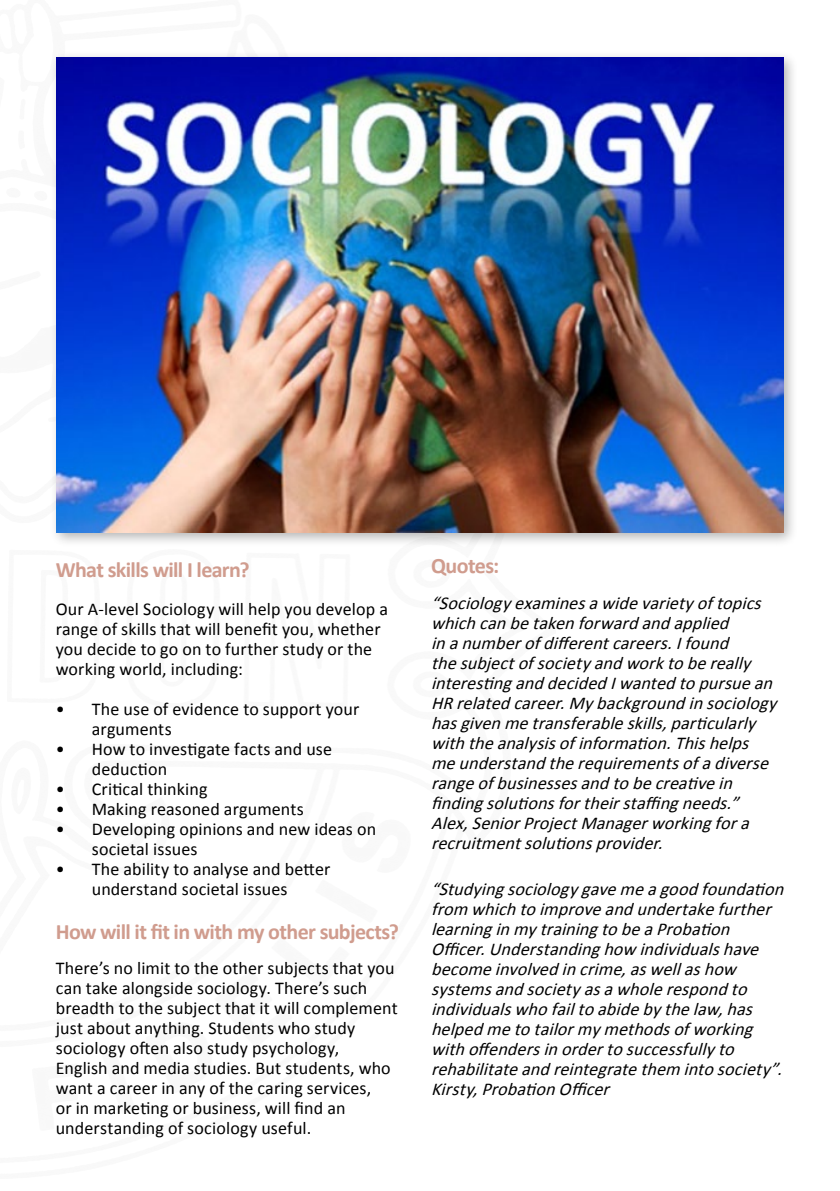
<style>
.page{position:relative;width:840px;height:1191px;background:#fff}
.page>*{position:absolute;margin:0;border:0;box-sizing:border-box;transform-origin:0 0}
.t1{font:700 22px "Calibri";letter-spacing:-.03em;color:#d09c8e}
.t2{font:italic 18px/20px "Calibri";color:#000}
.t3{font:18px/20px "Calibri";letter-spacing:.005em;color:#000}
</style>
<div class="page">
<div style="left:49px;top:50px;width:748px;height:497px;background:#000;opacity:.3"></div>
<img style="left:57px;top:58px;width:725px;height:475px">
<p class="t1" style="left:56px;top:554px;width:195px">What skills will I learn?</p>
<p class="t1" style="left:431px;top:550px;width:70px">Quotes:</p>
<p class="t3" style="left:56px;top:598px;width:333px">Our A-level Sociology will help you develop a range of skills that will benefit you, whether you decide to go on to further study or the working world, including:</p>
<p class="t3" style="left:92px;top:698px;width:269px;text-indent:-36px">• The use of evidence to support your arguments</p>
<p class="t3" style="left:92px;top:738px;width:242px;text-indent:-36px">• How to investigate facts and use deduction</p>
<p class="t3" style="left:56px;top:778px;width:153px">• Critical thinking</p>
<p class="t3" style="left:56px;top:798px;width:249px">• Making reasoned arguments</p>
<p class="t3" style="left:92px;top:818px;width:286px;text-indent:-36px">• Developing opinions and new ideas on societal issues</p>
<p class="t3" style="left:56px;top:858px;width:276px;text-align:center">• The ability to analyse and better understand societal issues</p>
<p class="t1" style="left:56px;top:915px;width:344px">How will it fit in with my other subjects?</p>
<p class="t3" style="left:56px;top:957px;width:343px">There’s no limit to the other subjects that you can take alongside sociology. There’s such breadth to the subject that it will complement just about anything. Students who study sociology often also study psychology,<br>English and media studies. But students, who want a career in any of the caring services,<br>or in marketing or business, will find an understanding of sociology useful.</p>
<p class="t2" style="left:431px;top:592px;width:352px">“Sociologyexaminesawidevarietyoftopics whichcanbetakenforwardandapplied inanumberofdifferentcareers.Ifound thesubjectofsocietyandworktobereally interestinganddecidedIwantedtopursuean HRrelatedcareer.Mybackgroundinsociology hasgivenmetransferableskills,particularly withtheanalysisofinformation.Thishelps meunderstandtherequirementsofadiverse rangeofbusinessesandtobecreativein findingsolutionsfortheirstaffingneeds.” Alex,SeniorProjectManagerworkingfora recruitmentsolutionsprovider.</p>
<p class="t2" style="left:431px;top:877px;width:359px">“Studyingsociologygavemeagoodfoundation from whichtoimproveandundertakefurther learninginmytrainingtobeaProbation Officer.Understandinghow individualshave becomeinvolvedincrime,aswellashow systemsandsocietyasawholerespondto individualswhofailtoabidebythelaw,has helpedmetotailormymethodsofworking withoffendersinordertosuccessfullyto rehabilitateandreintegratethem intosociety”.<br>Kirsty,ProbationOfficer</p>
</div>
